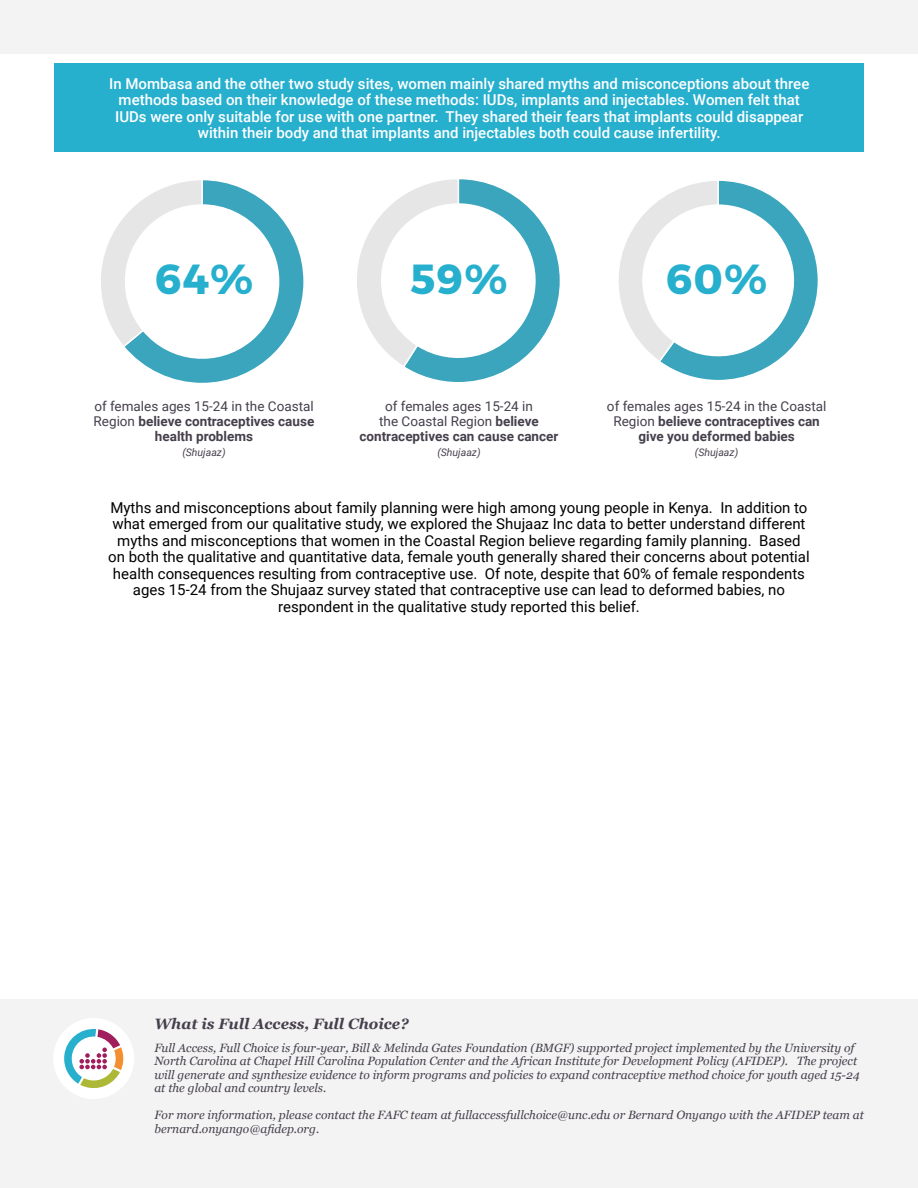
<style>
.page{position:relative;width:918px;height:1188px;background:#fff}
.page>*{position:absolute;margin:0;border:0;box-sizing:border-box;transform-origin:0 0}
.t1{font:700 42px "Montserrat";color:#27afce}
.Paragraph_Style_1{font:15px/16.5px "Roboto";color:#000;text-align:center}
.Paragraph_Style_1-2{font:500 15px/16.5px "Roboto";color:#fff;text-align:center}
.t2{font:italic 700 15px "Georgia";color:#463f4c}
.Paragraph_Style_1-3{font:700 13.5px/15px "Roboto";color:#463f4c;text-align:center}
.Paragraph_Style_1-4{font:13.5px/15px "Roboto";color:#463f4c;text-align:center}
.t3{font:italic 12px/13.5px "Georgia";color:#463f4c}
.Paragraph_Style_1-5{font:italic 10.5px "Roboto";color:#463f4c}
.s1{font-weight:400}
.s2{font-weight:700}
</style>
<div class="page">
<svg style="left:619px;top:180px;width:199px;height:200px"></svg>
<svg style="left:101px;top:180px;width:203px;height:203px"></svg>
<svg style="left:357px;top:179px;width:203px;height:203px"></svg>
<div style="left:0;top:999px;width:918px;height:189px;background:#f3f3f3"></div>
<div style="left:0;top:0;width:918px;height:54px;background:#f3f3f3"></div>
<div style="left:54px;top:63px;width:810px;height:89px;background:#27afce"></div>
<div style="left:53px;top:1018px;width:81px;height:81px;background:#fff;border-radius:50%"></div>
<svg style="left:64px;top:1028px;width:60px;height:61px"></svg>
<p class="Paragraph_Style_1-2" style="left:109px;top:75px;width:702px">In Mombasa and the other two study sites, women mainly shared myths and misconceptions about three methods based on their knowledge of these methods: IUDs, implants and injectables. Women felt that IUDs were only suitable for use with one partner. They shared their fears that implants could disappear within their body and that implants and injectables both could cause infertility.</p>
<p class="t1" style="left:155px;top:245px;width:100px">64%</p>
<p class="Paragraph_Style_1-3" style="left:94px;top:398px;width:222px"><span class="s1">of females ages 15-24 in the Coastal<br>Region</span> believe contraceptives cause health problems</p>
<p class="Paragraph_Style_1-5" style="left:182px;top:445px;width:45px">(Shujaaz)</p>
<p class="t1" style="left:410px;top:245px;width:99px">59%</p>
<p class="Paragraph_Style_1-4" style="left:360px;top:398px;width:200px">of females ages 15-24 in<br>the Coastal Region <span class="s2">believe contraceptives can cause cancer</span></p>
<p class="Paragraph_Style_1-5" style="left:437px;top:445px;width:45px">(Shujaaz)</p>
<p class="t1" style="left:666px;top:245px;width:103px">60%</p>
<p class="Paragraph_Style_1-3" style="left:607px;top:398px;width:221px"><span class="s1">of females ages 15-24 in the Coastal<br>Region</span> believe contraceptives can give you deformed babies</p>
<p class="Paragraph_Style_1-5" style="left:695px;top:445px;width:45px">(Shujaaz)</p>
<p class="Paragraph_Style_1" style="left:108px;top:498px;width:703px">Myths and misconceptions about family planning were high among young people in Kenya. In addition to what emerged from our qualitative study, we explored the Shujaaz Inc data to better understand different myths and misconceptions that women in the Coastal Region believe regarding family planning. Based on both the qualitative and quantitative data, female youth generally shared their concerns about potential health consequences resulting from contraceptive use. Of note, despite that 60% of female respondents ages 15-24 from the Shujaaz survey stated that contraceptive use can lead to deformed babies, no respondent in the qualitative study reported this belief.</p>
<p class="t2" style="left:154px;top:1013px;width:256px">What is Full Access, Full Choice?</p>
<p class="t3" style="left:154px;top:1040px;width:707px">Full Access, Full Choice is four-year, Bill &amp; Melinda Gates Foundation (BMGF) supported project implemented by the University of North Carolina at Chapel Hill Carolina Population Center and the African Institute for Development Policy (AFIDEP). The project will generate and synthesize evidence to inform programs and policies to expand contraceptive method choice for youth aged 15-24 at the global and country levels.</p>
<p class="t3" style="left:154px;top:1108px;width:711px">For more information, please contact the FAFC team at fullaccessfullchoice@unc.edu or Bernard Onyango with the AFIDEP team at bernard.onyango@afidep.org.</p>
</div>
